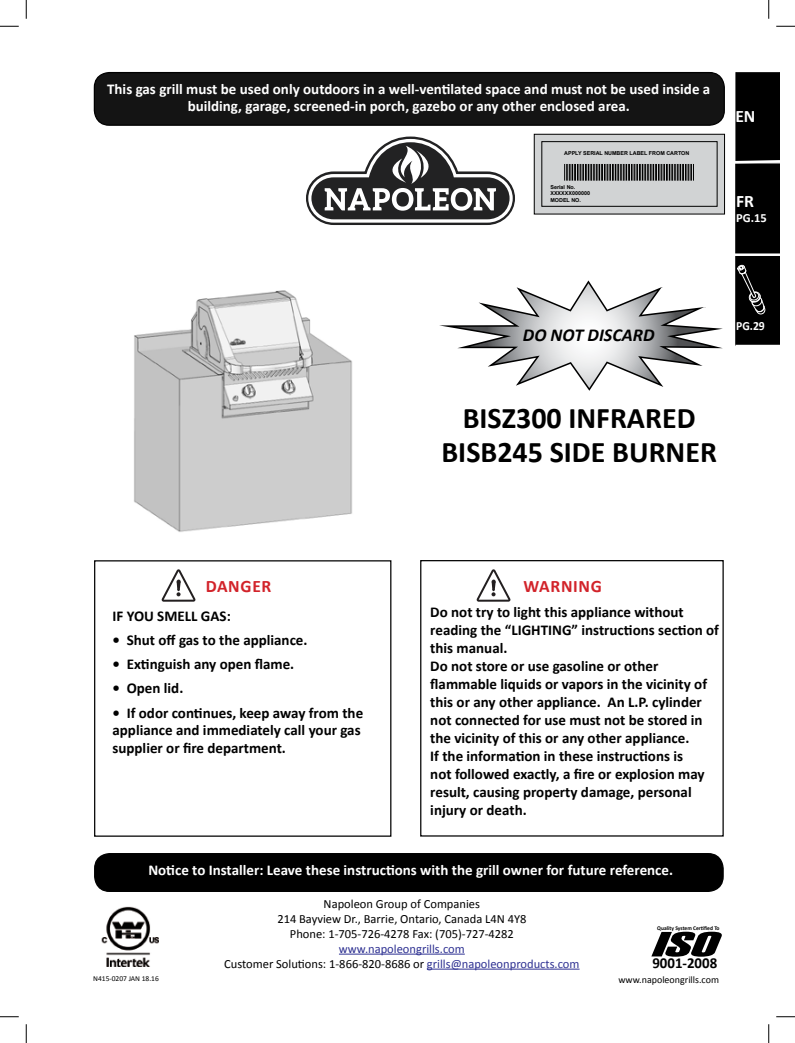
<style>
.page{position:relative;width:795px;height:1043px;background:#fff}
.page>*{position:absolute;margin:0;border:0;box-sizing:border-box;transform-origin:0 0}
.t1{font:700 30px/34px "Calibri";color:#000;text-align:center}
.t2{font:italic 700 18.25px "Calibri";color:#000}
.t3{font:700 17.5px "Calibri";letter-spacing:.04em;color:#d2232a}
.t4{font:700 17.5px "Calibri";color:#fff}
.t5{font:700 15.25px "Calibri";color:#000}
.t6{font:700 15px/18px "Calibri";color:#000}
.t7{font:700 15px/17.5px "Calibri";color:#fff;text-align:center}
.t8{font:12.5px/15px "Calibri";color:#000;text-align:center}
.t9{font:12.5px/15px "Calibri";color:#2e3192;text-align:center}
.t10{font:700 12.5px "Calibri";color:#fff}
.t11{font:700 12.5px "Calibri";color:#fff;scale:.94 1}
.t12{font:10px "Calibri";color:#000}
.t13{font:7.5px "Calibri";color:#000}
.t14{font:700 5.75px "Calibri";color:#000}
.t15{font:700 5.38px/6.5px "Arial";color:#000}
.s1{color:#000}
</style>
<div class="page">
<div style="left:736px;top:73px;width:44px;height:88px;background:#000"></div>
<div style="left:735px;top:72px;width:45px;height:90px;border:1px solid #000"></div>
<div style="left:736px;top:164px;width:44px;height:89px;background:#000"></div>
<div style="left:735px;top:163px;width:45px;height:90px;border:1px solid #000"></div>
<svg style="left:735px;top:159px;width:45px;height:6px"></svg>
<div style="left:736px;top:256px;width:44px;height:89px;background:#000"></div>
<div style="left:735px;top:256px;width:45px;height:90px;border:1px solid #000"></div>
<hr style="left:735px;top:345px;width:45px;height:2px;background:#fff">
<img style="left:735px;top:263px;width:45px;height:54px">
<svg style="left:737px;top:263px;width:28px;height:51px"></svg>
<div style="left:94px;top:73px;width:630px;height:52px;background:#141414;border-radius:15px"></div>
<div style="left:94px;top:72px;width:631px;height:54px;border:1px solid #000;border-radius:15px"></div>
<div style="left:95px;top:853px;width:628px;height:38px;background:#000;border-radius:15px"></div>
<div style="left:94px;top:853px;width:630px;height:39px;border:1px solid #000;border-radius:15px"></div>
<div style="left:94px;top:560px;width:297px;height:276px;border:1px solid #000"></div>
<div style="left:420px;top:560px;width:304px;height:276px;border:1px solid #000"></div>
<div style="left:534px;top:134px;width:191px;height:80px;background:#d1d3d4"></div>
<div style="left:534px;top:134px;width:191px;height:80px;border:1px solid #000"></div>
<div style="left:542px;top:141px;width:175px;height:65px;border:1px solid #000"></div>
<svg style="left:564px;top:164px;width:130px;height:17px;background:#555556"></svg>
<svg style="left:306px;top:136px;width:209px;height:89px"></svg>
<svg style="left:477px;top:569px;width:34px;height:32px"></svg>
<svg style="left:162px;top:569px;width:34px;height:32px"></svg>
<svg style="left:439px;top:280px;width:284px;height:111px"></svg>
<img style="left:134px;top:290px;width:218px;height:242px">
<img style="left:101px;top:906px;width:58px;height:60px">
<svg style="left:651px;top:931px;width:71px;height:25px"></svg>
<hr style="left:339px;top:953px;width:126px;height:1px;background:#2e3192">
<hr style="left:427px;top:968px;width:153px;height:1px;background:#2e3192">
<svg style="left:0;top:25px;width:19px;height:2px"></svg>
<svg style="left:776px;top:25px;width:19px;height:2px"></svg>
<svg style="left:0;top:1016px;width:19px;height:1px"></svg>
<svg style="left:776px;top:1016px;width:19px;height:1px"></svg>
<svg style="left:25px;top:0;width:2px;height:19px"></svg>
<svg style="left:25px;top:1024px;width:2px;height:18px"></svg>
<svg style="left:768px;top:0;width:2px;height:19px"></svg>
<svg style="left:768px;top:1024px;width:2px;height:18px"></svg>
<p class="t7" style="left:107px;top:80px;width:605px">This gas grill must be used only outdoors in a well-ventilated space and must not be used inside a building, garage, screened-in porch, gazebo or any other enclosed area.</p>
<p class="t15" style="left:564px;top:150px;width:127px">APPLY SERIAL NUMBER LABEL FROM CARTON</p>
<p class="t15" style="left:550px;top:184px;width:41px">Serial No.<br>XXXXXX000000<br>MODEL NO.</p>
<p class="t4" style="left:735px;top:105px;width:22px">EN</p>
<p class="t4" style="left:736px;top:189px;width:19px">FR</p>
<p class="t10" style="left:736px;top:209px;width:32px">PG.15</p>
<p class="t2" style="left:523px;top:323px;width:133px">DO NOT DISCARD</p>
<p class="t11" style="left:736px;top:318px;width:32px">PG.29</p>
<h1 class="t1" style="left:442px;top:401px;width:277px">BISZ300 INFRARED<br>BISB245 SIDE BURNER</h1>
<p class="t3" style="left:206px;top:574px;width:67px">DANGER</p>
<p class="t6" style="left:112px;top:606px;width:120px">IF YOU SMELL GAS:</p>
<p class="t6" style="left:112px;top:630px;width:197px">• Shut off gas to the appliance.</p>
<p class="t6" style="left:112px;top:655px;width:183px">• Extinguish any open flame.</p>
<p class="t6" style="left:112px;top:679px;width:72px">• Open lid.</p>
<p class="t6" style="left:112px;top:704px;width:252px;line-height:17.5px">• If odor continues, keep away from the appliance and immediately call your gas supplier or fire department.</p>
<p class="t3" style="left:524px;top:575px;width:80px">WARNING</p>
<p class="t6" style="left:430px;top:603px;width:290px">Do not try to light this appliance without reading the “LIGHTING” instructions section of this manual.<br>Do not store or use gasoline or other flammable liquids or vapors in the vicinity of this or any other appliance. An L.P. cylinder not connected for use must not be stored in the vicinity of this or any other appliance.<br>If the information in these instructions is<br>not followed exactly, a fire or explosion may result, causing property damage, personal injury or death.</p>
<p class="t7" style="left:148px;top:861px;width:526px">Notice to Installer: Leave these instructions with the grill owner for future reference.</p>
<p class="t13" style="left:93px;top:973px;width:67px">N415-0207 JAN 18.16</p>
<p class="t8" style="left:277px;top:896px;width:251px">Napoleon Group of Companies<br>214 Bayview Dr., Barrie, Ontario, Canada L4N 4Y8<br>Phone: 1-705-726-4278 Fax: (705)-727-4282</p>
<p class="t9" style="left:224px;top:941px;width:357px">www.napoleongrills.com<br><span class="s1">Customer Solutions: 1-866-820-8686 or</span> grills@napoleonproducts.com</p>
<p class="t14" style="left:657px;top:924px;width:64px">Quality System Certified To</p>
<p class="t5" style="left:652px;top:953px;width:66px">9001-2008</p>
<p class="t12" style="left:618px;top:973px;width:102px">www.napoleongrills.com</p>
</div>
